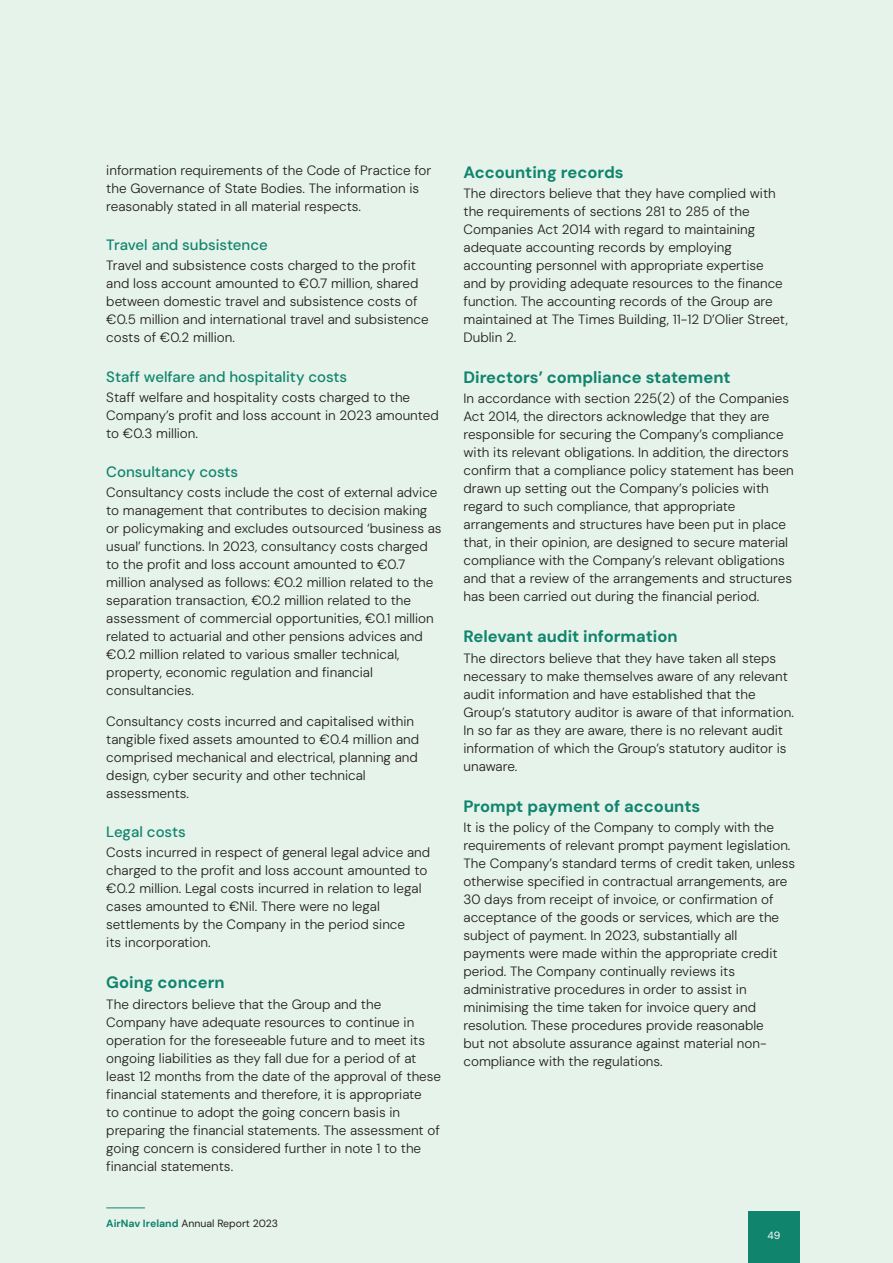
<style>
.page{position:relative;width:893px;height:1263px;background:#e6f3eb}
.page>*{position:absolute;margin:0;border:0;box-sizing:border-box;transform-origin:0 0}
.t1{font:700 16.5px "DM Sans";color:#10846d}
.t2{font:500 15px "DM Sans";color:#10846d}
.t3{font:300 13.5px/18px "DM Sans";color:#231f20}
.t4{font:10.5px "DM Sans";color:#231f20}
.t5{font:10.5px "DM Sans";color:#fff}
.s1{font-weight:700;color:#10846d}
</style>
<div class="page">
<hr style="left:106px;top:1207px;width:39px;height:1px;background:#10846d">
<div style="left:748px;top:1212px;width:51px;height:51px;background:#10846d"></div>
<p class="t3" style="left:106px;top:161px;width:327px">information requirements of the Code of Practice for the Governance of State Bodies. The information is reasonably stated in all material respects.</p>
<p class="t2" style="left:106px;top:236px;width:163px">Travel and subsistence</p>
<p class="t3" style="left:106px;top:257px;width:324px">Travel and subsistence costs charged to the profit and loss account amounted to €0.7 million, shared between domestic travel and subsistence costs of €0.5 million and international travel and subsistence costs of €0.2 million.</p>
<p class="t2" style="left:106px;top:367px;width:242px">Staff welfare and hospitality costs</p>
<p class="t3" style="left:106px;top:388px;width:334px">Staff welfare and hospitality costs charged to the<br>Company’s profit and loss account in 2023 amounted to €0.3 million.</p>
<p class="t2" style="left:106px;top:462px;width:133px">Consultancy costs</p>
<p class="t3" style="left:106px;top:483px;width:337px">Consultancy costs include the cost of external advice to management that contributes to decision making or policymaking and excludes outsourced ‘business as usual’ functions. In 2023, consultancy costs charged to the profit and loss account amounted to €0.7 million analysed as follows: €0.2 million related to the separation transaction, €0.2 million related to the assessment of commercial opportunities, €0.1 million related to actuarial and other pensions advices and €0.2 million related to various smaller technical, property, economic regulation and financial consultancies.</p>
<p class="t3" style="left:106px;top:712px;width:314px">Consultancy costs incurred and capitalised within tangible fixed assets amounted to €0.4 million and comprised mechanical and electrical, planning and design, cyber security and other technical assessments.</p>
<p class="t2" style="left:106px;top:823px;width:81px">Legal costs</p>
<p class="t3" style="left:106px;top:844px;width:325px">Costs incurred in respect of general legal advice and charged to the profit and loss account amounted to €0.2 million. Legal costs incurred in relation to legal cases amounted to €Nil. There were no legal settlements by the Company in the period since<br>its incorporation.</p>
<p class="t1" style="left:106px;top:972px;width:120px">Going concern</p>
<p class="t3" style="left:106px;top:995px;width:336px">The directors believe that the Group and the Company have adequate resources to continue in operation for the foreseeable future and to meet its ongoing liabilities as they fall due for a period of at least 12 months from the date of the approval of these financial statements and therefore, it is appropriate<br>to continue to adopt the going concern basis in preparing the financial statements. The assessment of going concern is considered further in note 1 to the financial statements.</p>
<p class="t4" style="left:106px;top:1216px;width:173px"><span class="s1">AirNav Ireland</span> Annual Report 2023</p>
<p class="t1" style="left:463px;top:162px;width:162px">Accounting records</p>
<p class="t3" style="left:463px;top:184px;width:326px">The directors believe that they have complied with the requirements of sections 281 to 285 of the Companies Act 2014 with regard to maintaining adequate accounting records by employing accounting personnel with appropriate expertise and by providing adequate resources to the finance function. The accounting records of the Group are maintained at The Times Building, 11-12 D’Olier Street, Dublin 2.</p>
<p class="t1" style="left:463px;top:367px;width:269px">Directors’ compliance statement</p>
<p class="t3" style="left:463px;top:389px;width:332px">In accordance with section 225(2) of the Companies Act 2014, the directors acknowledge that they are responsible for securing the Company’s compliance with its relevant obligations. In addition, the directors confirm that a compliance policy statement has been drawn up setting out the Company’s policies with regard to such compliance, that appropriate arrangements and structures have been put in place that, in their opinion, are designed to secure material compliance with the Company’s relevant obligations and that a review of the arrangements and structures has been carried out during the financial period.</p>
<p class="t1" style="left:463px;top:626px;width:216px">Relevant audit information</p>
<p class="t3" style="left:463px;top:649px;width:332px">The directors believe that they have taken all steps necessary to make themselves aware of any relevant audit information and have established that the Group’s statutory auditor is aware of that information.<br>In so far as they are aware, there is no relevant audit information of which the Group’s statutory auditor is unaware.</p>
<p class="t1" style="left:463px;top:795px;width:238px">Prompt payment of accounts</p>
<p class="t3" style="left:463px;top:818px;width:333px">It is the policy of the Company to comply with the requirements of relevant prompt payment legislation.<br>The Company’s standard terms of credit taken, unless otherwise specified in contractual arrangements, are 30 days from receipt of invoice, or confirmation of acceptance of the goods or services, which are the subject of payment. In 2023, substantially all payments were made within the appropriate credit period. The Company continually reviews its administrative procedures in order to assist in minimising the time taken for invoice query and resolution. These procedures provide reasonable<br>but not absolute assurance against material non&shy;compliance with the regulations.</p>
<p class="t5" style="left:767px;top:1229px;width:14px">49</p>
</div>
